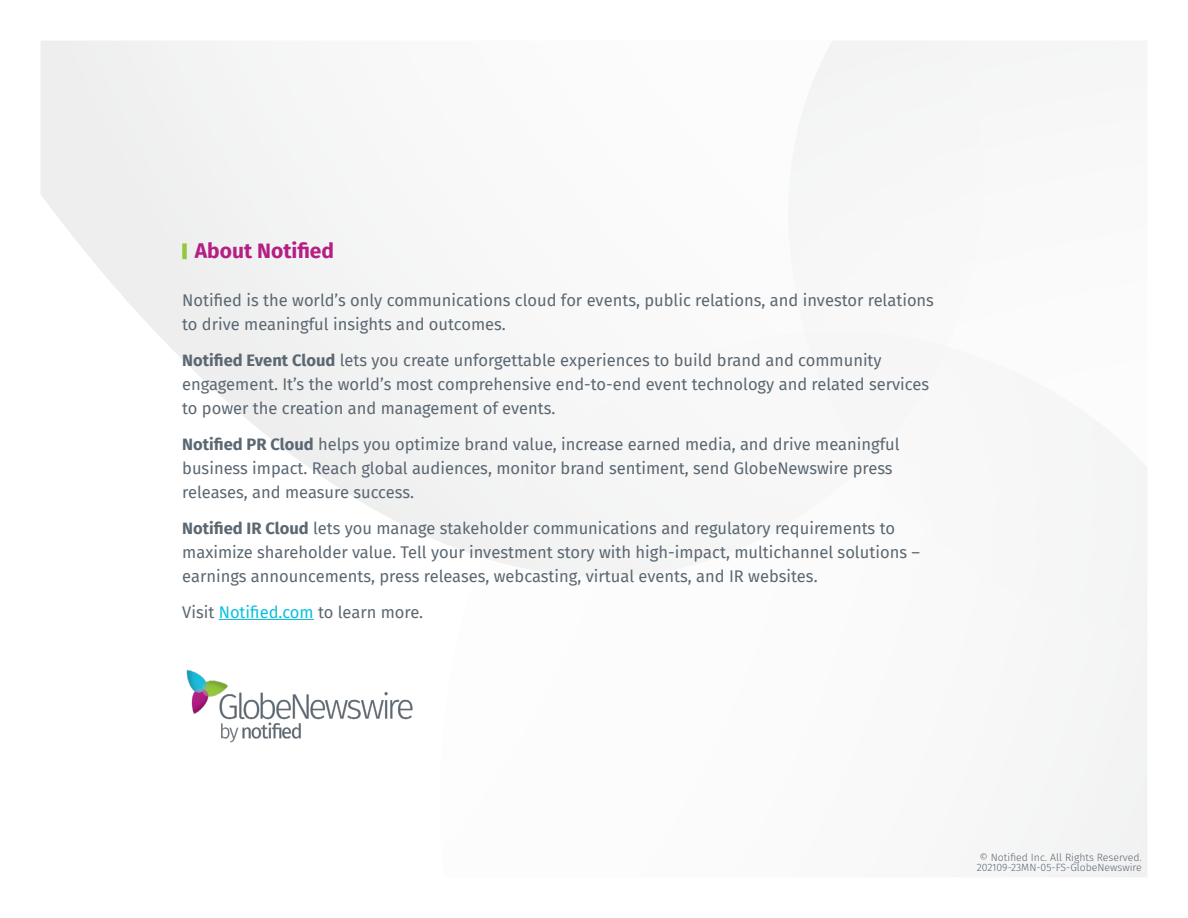
<style>
.page{position:relative;width:1188px;height:918px;background:#fff}
.page>*{position:absolute;margin:0;border:0;box-sizing:border-box;transform-origin:0 0}
.t1{font:700 21px "Fira Sans";color:#b41f84}
.t2{font:16.5px/24px "Fira Sans";color:#5b6771}
.t3{font:300 10.5px/10.5px "Fira Sans";color:#5b6771}
.s1{font-weight:700}
.s2{color:#08c0de}
</style>
<div class="page">
<div style="left:804px;top:330px;width:144px;height:133px;background:#f6f6f7"></div>
<img style="left:186px;top:669px;width:227px;height:74px">
<hr style="left:219px;top:619px;width:95px;height:1px;background:#08c0de">
<div style="left:182px;top:243px;width:5px;height:16px;background:#95c93d"></div>
<p class="t1" style="left:195px;top:233px;width:141px">About Notified</p>
<p class="t2" style="left:182px;top:288px;width:753px">Notified is the world’s only communications cloud for events, public relations, and investor relations to drive meaningful insights and outcomes.</p>
<p class="t2" style="left:182px;top:348px;width:748px"><span class="s1">Notified Event Cloud</span> lets you create unforgettable experiences to build brand and community engagement. It’s the world’s most comprehensive end-to-end event technology and related services to power the creation and management of events.</p>
<p class="t2" style="left:182px;top:432px;width:719px"><span class="s1">Notified PR Cloud</span> helps you optimize brand value, increase earned media, and drive meaningful business impact. Reach global audiences, monitor brand sentiment, send GlobeNewswire press releases, and measure success.</p>
<p class="t2" style="left:182px;top:516px;width:739px"><span class="s1">Notified IR Cloud</span> lets you manage stakeholder communications and regulatory requirements to maximize shareholder value. Tell your investment story with high-impact, multichannel solutions – earnings announcements, press releases, webcasting, virtual events, and IR websites.</p>
<p class="t2" style="left:182px;top:600px;width:242px">Visit <span class="s2">Notified.com</span> to learn more.</p>
<p class="t3" style="left:977px;top:852px;width:166px">© Notified Inc. All Rights Reserved.<br>202109-23MN-05-FS-GlobeNewswire</p>
</div>
